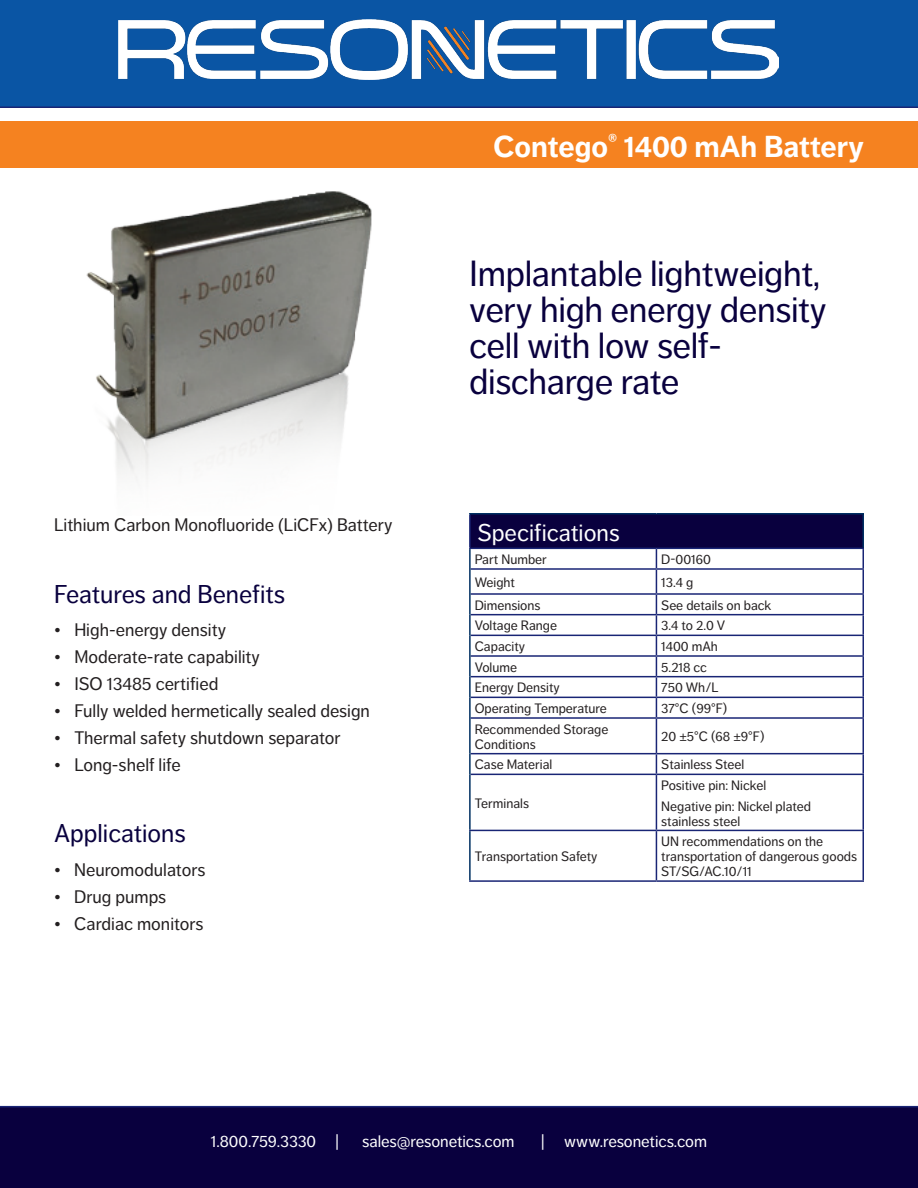
<style>
.page{position:relative;width:918px;height:1188px;background:#fff}
.page>*{position:absolute;margin:0;border:0;box-sizing:border-box;transform-origin:0 0}
.t1{font:36px/36px "Dagny Pro";letter-spacing:-.01em;color:#09003e}
.t2{font:700 30px "Dagny Pro";color:#fff}
.t3{font:25.5px "Dagny Pro";color:#09003e}
.t4{font:24px "Dagny Pro";color:#fff}
.t5{font:18px "Dagny Pro";color:#231f20}
.t6{font:16.5px "Dagny Pro";color:#fff}
.t7{font:13.5px/15px "Dagny Pro";color:#231f20}
</style>
<div class="page">
<img style="left:86px;top:191px;width:286px;height:289px">
<div style="left:0;top:0;width:918px;height:108px;background:#0a55a4"></div>
<div style="left:0;top:122px;width:918px;height:46px;background:#f58220"></div>
<div style="left:470px;top:514px;width:393px;height:34px;background:#09003e"></div>
<svg style="left:471px;top:549px;width:391px;height:331px"></svg>
<hr style="left:469px;top:514px;width:2px;height:34px;background:#192575">
<hr style="left:469px;top:548px;width:187px;height:1px;background:#192575">
<hr style="left:656px;top:548px;width:208px;height:1px;background:#192575">
<svg style="left:862px;top:549px;width:2px;height:19px"></svg>
<hr style="left:471px;top:568px;width:185px;height:2px;background:#192575">
<hr style="left:656px;top:568px;width:208px;height:2px;background:#192575">
<hr style="left:862px;top:570px;width:2px;height:23px;background:#192575">
<hr style="left:471px;top:593px;width:185px;height:2px;background:#192575">
<hr style="left:656px;top:593px;width:208px;height:2px;background:#192575">
<svg style="left:862px;top:595px;width:2px;height:19px"></svg>
<hr style="left:471px;top:614px;width:185px;height:1px;background:#192575">
<hr style="left:656px;top:614px;width:208px;height:1px;background:#192575">
<hr style="left:862px;top:615px;width:2px;height:20px;background:#192575">
<hr style="left:471px;top:635px;width:185px;height:1px;background:#192575">
<hr style="left:656px;top:635px;width:208px;height:1px;background:#192575">
<hr style="left:471px;top:655px;width:185px;height:2px;background:#192575">
<hr style="left:656px;top:655px;width:208px;height:2px;background:#192575">
<svg style="left:862px;top:636px;width:2px;height:40px"></svg>
<hr style="left:471px;top:676px;width:185px;height:1px;background:#192575">
<hr style="left:656px;top:676px;width:208px;height:1px;background:#192575">
<hr style="left:862px;top:677px;width:2px;height:20px;background:#192575">
<hr style="left:471px;top:697px;width:185px;height:1px;background:#192575">
<hr style="left:656px;top:697px;width:208px;height:1px;background:#192575">
<svg style="left:656px;top:549px;width:1px;height:168px"></svg>
<svg style="left:862px;top:698px;width:2px;height:19px"></svg>
<hr style="left:471px;top:717px;width:185px;height:2px;background:#192575">
<hr style="left:656px;top:717px;width:208px;height:2px;background:#192575">
<hr style="left:656px;top:719px;width:1px;height:34px;background:#192575">
<hr style="left:862px;top:719px;width:2px;height:34px;background:#192575">
<hr style="left:471px;top:753px;width:185px;height:1px;background:#192575">
<hr style="left:656px;top:753px;width:208px;height:1px;background:#192575">
<svg style="left:656px;top:754px;width:1px;height:20px"></svg>
<hr style="left:862px;top:754px;width:2px;height:20px;background:#192575">
<hr style="left:471px;top:774px;width:185px;height:1px;background:#192575">
<hr style="left:656px;top:774px;width:208px;height:1px;background:#192575">
<hr style="left:656px;top:775px;width:1px;height:55px;background:#192575">
<hr style="left:862px;top:775px;width:2px;height:55px;background:#192575">
<hr style="left:469px;top:830px;width:187px;height:1px;background:#192575">
<hr style="left:656px;top:830px;width:208px;height:1px;background:#192575">
<hr style="left:656px;top:831px;width:1px;height:49px;background:#192575">
<hr style="left:862px;top:831px;width:2px;height:49px;background:#192575">
<hr style="left:469px;top:880px;width:187px;height:2px;background:#192575">
<hr style="left:656px;top:880px;width:208px;height:2px;background:#192575">
<hr style="left:469px;top:549px;width:2px;height:20px;background:#003062">
<hr style="left:469px;top:569px;width:2px;height:25px;background:#003062">
<hr style="left:469px;top:594px;width:2px;height:21px;background:#003062">
<hr style="left:469px;top:615px;width:2px;height:20px;background:#003062">
<hr style="left:469px;top:635px;width:2px;height:21px;background:#003062">
<hr style="left:469px;top:656px;width:2px;height:21px;background:#003062">
<hr style="left:469px;top:677px;width:2px;height:20px;background:#003062">
<hr style="left:469px;top:697px;width:2px;height:21px;background:#003062">
<hr style="left:469px;top:718px;width:2px;height:36px;background:#003062">
<hr style="left:469px;top:754px;width:2px;height:20px;background:#003062">
<hr style="left:469px;top:774px;width:2px;height:56px;background:#003062">
<hr style="left:469px;top:831px;width:2px;height:49px;background:#003062">
<hr style="left:469px;top:513px;width:187px;height:1px;background:#003062">
<hr style="left:656px;top:513px;width:208px;height:1px;background:#003062">
<hr style="left:862px;top:514px;width:2px;height:34px;background:#003062">
<div style="left:0;top:1106px;width:918px;height:82px;background:#09003e"></div>
<img style="left:119px;top:19px;width:660px;height:61px">
<p class="t2" style="left:494px;top:129px;width:372px">Contego<sup>®</sup> 1400 mAh Battery</p>
<p class="t5" style="left:54px;top:514px;width:340px">Lithium Carbon Monofluoride (LiCFx) Battery</p>
<p class="t3" style="left:54px;top:579px;width:233px">Features and Benefits</p>
<p class="t5" style="left:54px;top:620px;width:174px">• High-energy density</p>
<p class="t5" style="left:54px;top:647px;width:208px">• Moderate-rate capability</p>
<p class="t5" style="left:54px;top:674px;width:166px">• ISO 13485 certified</p>
<p class="t5" style="left:54px;top:701px;width:317px">• Fully welded hermetically sealed design</p>
<p class="t5" style="left:54px;top:728px;width:288px">• Thermal safety shutdown separator</p>
<p class="t5" style="left:54px;top:755px;width:128px">• Long-shelf life</p>
<p class="t3" style="left:54px;top:819px;width:133px">Applications</p>
<p class="t5" style="left:54px;top:860px;width:153px">• Neuromodulators</p>
<p class="t5" style="left:54px;top:887px;width:114px">• Drug pumps</p>
<p class="t5" style="left:54px;top:914px;width:151px">• Cardiac monitors</p>
<p class="t1" style="left:469px;top:255px;width:359px">Implantable lightweight, very high energy density cell with low self&shy;discharge rate</p>
<p class="t4" style="left:477px;top:519px;width:144px">Specifications</p>
<p class="t7" style="left:475px;top:552px;width:74px">Part Number</p>
<p class="t7" style="left:661px;top:552px;width:51px">D-00160</p>
<p class="t7" style="left:475px;top:575px;width:42px">Weight</p>
<p class="t7" style="left:661px;top:575px;width:33px">13.4 g</p>
<p class="t7" style="left:475px;top:598px;width:67px">Dimensions</p>
<p class="t7" style="left:661px;top:598px;width:112px">See details on back</p>
<p class="t7" style="left:475px;top:618px;width:84px">Voltage Range</p>
<p class="t7" style="left:661px;top:618px;width:66px">3.4 to 2.0 V</p>
<p class="t7" style="left:475px;top:639px;width:52px">Capacity</p>
<p class="t7" style="left:661px;top:639px;width:58px">1400 mAh</p>
<p class="t7" style="left:475px;top:660px;width:44px">Volume</p>
<p class="t7" style="left:661px;top:660px;width:47px">5.218 cc</p>
<p class="t7" style="left:475px;top:680px;width:87px">Energy Density</p>
<p class="t7" style="left:661px;top:680px;width:59px">750 Wh/L</p>
<p class="t7" style="left:475px;top:701px;width:134px">Operating Temperature</p>
<p class="t7" style="left:661px;top:701px;width:67px">37°C (99°F)</p>
<p class="t7" style="left:475px;top:722px;width:135px">Recommended Storage<br>Conditions</p>
<p class="t7" style="left:661px;top:729px;width:105px">20 ±5°C (68 ±9°F)</p>
<p class="t7" style="left:475px;top:757px;width:79px">Case Material</p>
<p class="t7" style="left:661px;top:757px;width:85px">Stainless Steel</p>
<p class="t7" style="left:475px;top:796px;width:56px">Terminals</p>
<p class="t7" style="left:661px;top:778px;width:106px">Positive pin: Nickel</p>
<p class="t7" style="left:661px;top:798px;width:151px">Negative pin: Nickel plated stainless steel</p>
<p class="t7" style="left:475px;top:849px;width:124px">Transportation Safety</p>
<p class="t7" style="left:661px;top:834px;width:197px">UN recommendations on the transportation of dangerous goods<br>ST/SG/AC.10/11</p>
<p class="t6" style="left:211px;top:1132px;width:131px">1.800.759.3330 |</p>
<p class="t6" style="left:362px;top:1132px;width:154px">sales@resonetics.com</p>
<p class="t6" style="left:540px;top:1132px;width:168px">| www.resonetics.com</p>
</div>
